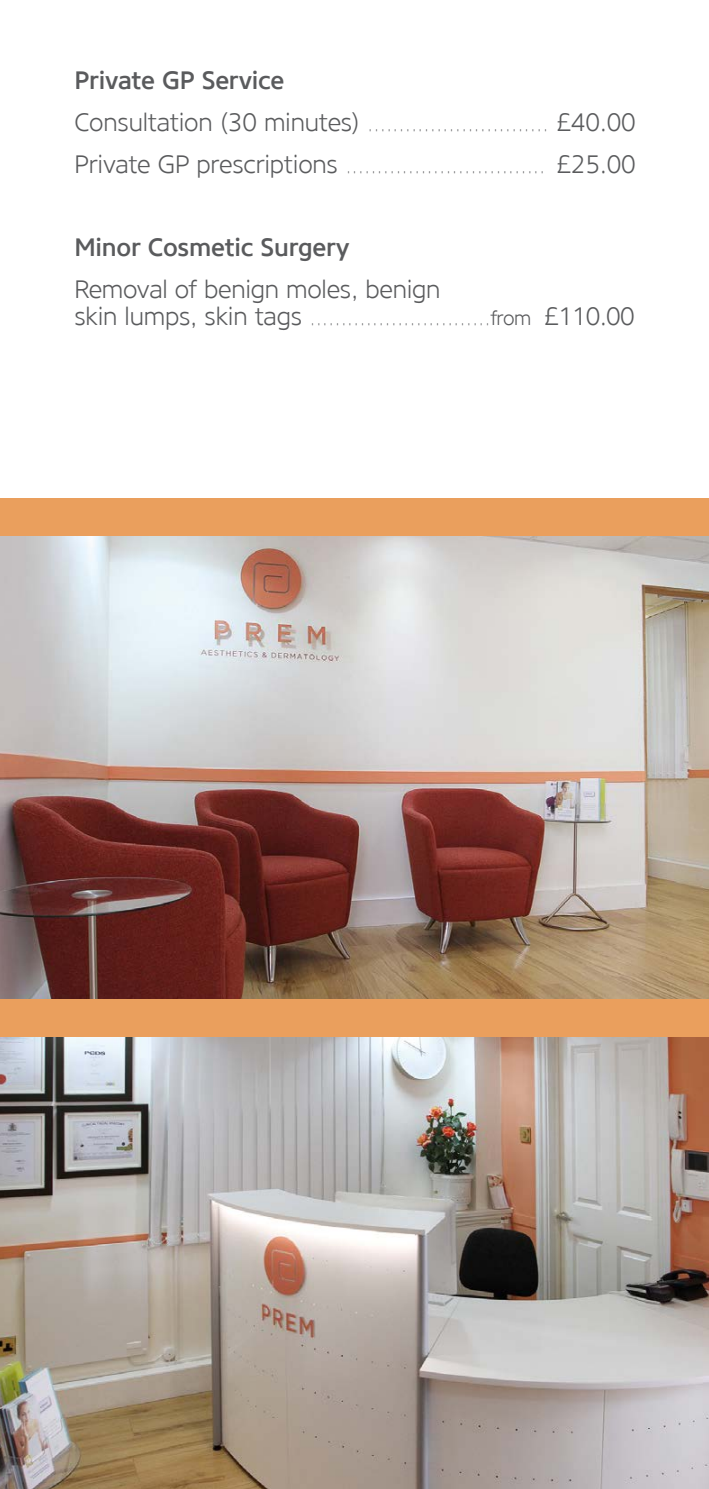
<style>
.page{position:relative;width:709px;height:1489px;background:#fff}
.page>*{position:absolute;margin:0;border:0;box-sizing:border-box;transform-origin:0 0}
.t1{font:100 25px "Core Sans N 15";color:#5a5b5d}
.t2{font:300 25px "Core Sans N 35";letter-spacing:-.01em;color:#5a5b5d}
.t3{font:500 25px "Core Sans N 55";letter-spacing:-.01em;color:#5a5b5d}
.s1{font-family:"Core Sans N 15";font-weight:100}
.s2{font-family:"Core Sans N 35";font-weight:300}
.s3{font-family:"Core Sans N 35";font-weight:300;font-size:20px}
</style>
<div class="page">
<img style="left:0;top:1037px;width:709px;height:451px">
<div style="left:0;top:498px;width:709px;height:38px;background:#ea9f5d"></div>
<img style="left:0;top:536px;width:709px;height:463px">
<div style="left:0;top:999px;width:709px;height:38px;background:#ea9f5d"></div>
<p class="t3" style="left:74px;top:64px;width:211px">Private GP Service</p>
<p class="t2" style="left:74px;top:106px;width:562px">Consultation (30 minutes) <span class="s1">.............................</span> £40.00</p>
<p class="t1" style="left:74px;top:147px;width:562px"><span class="s2">Private GP prescriptions</span> ................................ <span class="s2">£25.00</span></p>
<p class="t3" style="left:74px;top:231px;width:277px">Minor Cosmetic Surgery</p>
<p class="t2" style="left:74px;top:273px;width:367px">Removal of benign moles, benign</p>
<p class="t1" style="left:74px;top:300px;width:561px"><span class="s2">skin lumps, skin tags</span> .............................<span class="s3">from</span> <span class="s2">£110.00</span></p>
</div>
